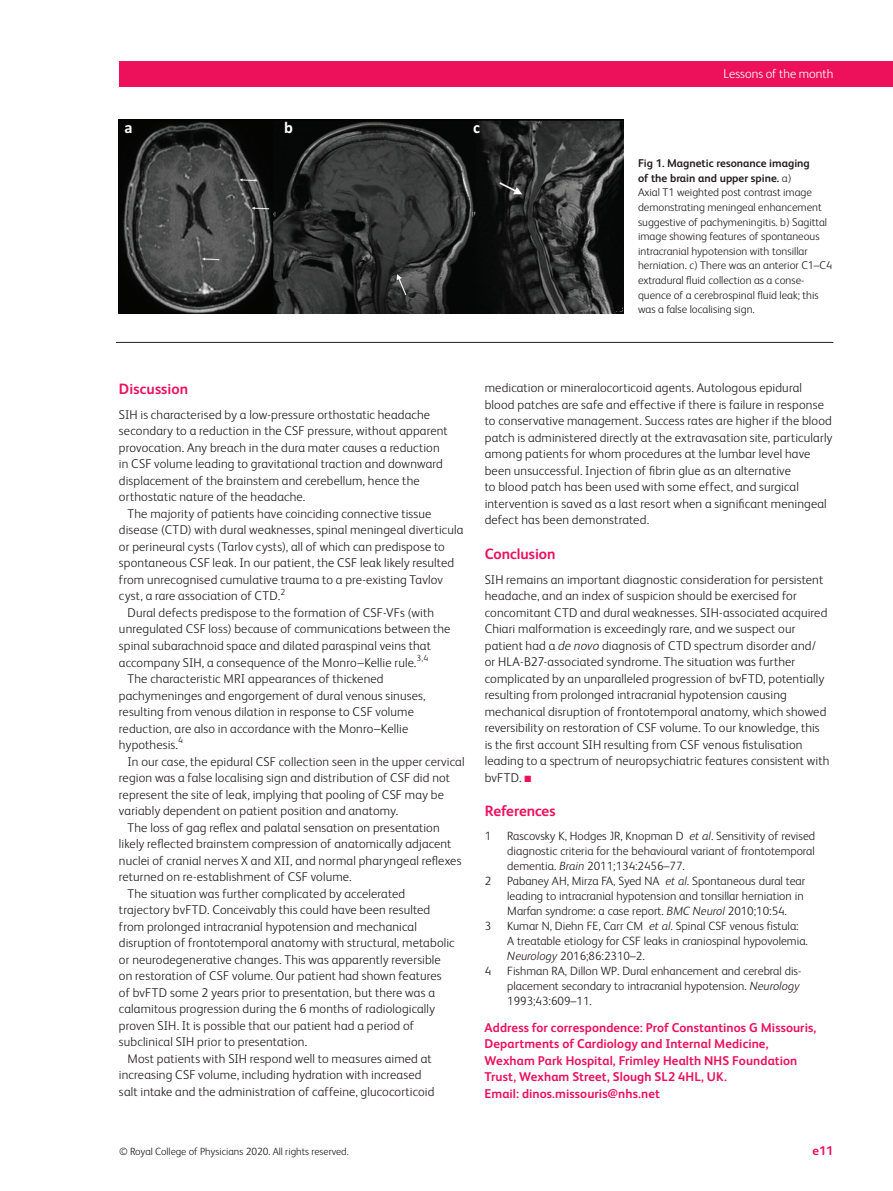
<style>
.page{position:relative;width:893px;height:1191px;background:#fff}
.page>*{position:absolute;margin:0;border:0;box-sizing:border-box;transform-origin:0 0}
.t1{font:700 16.5px "Calibri";color:#fff}
.body_CONCLUSIONS{font:700 15px "FS Albert";color:#ed105b}
.back_ref-list_TITLE{font:700 15px "FS Albert";letter-spacing:-.005em;color:#ed105b}
.body_DISCUSSION{font:700 15px "FS Albert";letter-spacing:.005em;color:#ed105b}
.body_sec_P_Indent{font:300 12.75px/16.5px "FS Albert";letter-spacing:.01em;color:#231f20}
.body_sec_P_noIndent{font:300 12.75px/16.5px "FS Albert";letter-spacing:.01em;color:#231f20}
.article-meta_author{font:700 12.75px/16.5px "FS Albert";letter-spacing:.005em;color:#ed105b}
.t2{font:300 12.75px "FS Albert";letter-spacing:.005em;color:#fff}
.back_ref-list_REF{font:300 12px/15px "FS Albert";color:#231f20}
.fig_caption_P_noInde{font:300 11.25px/14.7px "FS Albert";color:#231f20}
.t3{font:300 10.5px "FS Albert";color:#231f20}
.s1{font-weight:700}
.s2{font-style:italic}
.s3{color:#ed105b}
</style>
<div class="page">
<div style="left:119px;top:62px;width:774px;height:25px;background:#ed105b"></div>
<img style="left:119px;top:119px;width:504px;height:194px">
<svg style="left:613px;top:296px;width:10px;height:16px"></svg>
<hr style="left:116px;top:342px;width:717px;height:1px;background:#231f20">
<p class="t1" style="left:124px;top:116px;width:10px">a</p>
<p class="t1" style="left:284px;top:116px;width:10px">b</p>
<p class="t1" style="left:473px;top:116px;width:8px">c</p>
<p class="t2" style="left:724px;top:66px;width:111px">Lessons of the month</p>
<p class="fig_caption_P_noInde" style="left:638px;top:156px;width:196px"><span class="s1">Fig 1. Magnetic resonance imaging<br>of the brain and upper spine.</span> a)<br>Axial T1 weighted post contrast image demonstrating meningeal enhancement suggestive of pachymeningitis. b) Sagittal image showing features of spontaneous intracranial hypotension with tonsillar herniation. c) There was an anterior C1–C4 extradural fluid collection as a conse&shy;quence of a cerebrospinal fluid leak; this was a false localising sign.</p>
<p class="body_DISCUSSION" style="left:119px;top:380px;width:71px">Discussion</p>
<p class="body_sec_P_noIndent" style="left:119px;top:406px;width:330px">SIH is characterised by a low-pressure orthostatic headache secondary to a reduction in the CSF pressure, without apparent provocation. Any breach in the dura mater causes a reduction in CSF volume leading to gravitational traction and downward displacement of the brainstem and cerebellum, hence the orthostatic nature of the headache.</p>
<p class="body_sec_P_Indent" style="left:119px;top:505px;width:346px;text-indent:9px">The majority of patients have coinciding connective tissue disease (CTD) with dural weaknesses, spinal meningeal diverticula or perineural cysts (Tarlov cysts), all of which can predispose to spontaneous CSF leak. In our patient, the CSF leak likely resulted from unrecognised cumulative trauma to a pre-existing Tavlov cyst, a rare association of CTD.<sup>2</sup></p>
<p class="body_sec_P_Indent" style="left:119px;top:604px;width:333px;text-indent:9px">Dural defects predispose to the formation of CSF-VFs (with unregulated CSF loss) because of communications between the spinal subarachnoid space and dilated paraspinal veins that accompany SIH, a consequence of the Monro–Kellie rule.<sup>3,4</sup></p>
<p class="body_sec_P_Indent" style="left:119px;top:670px;width:308px;text-indent:9px">The characteristic MRI appearances of thickened pachymeninges and engorgement of dural venous sinuses, resulting from venous dilation in response to CSF volume reduction, are also in accordance with the Monro–Kellie hypothesis.<sup>4</sup></p>
<p class="body_sec_P_Indent" style="left:119px;top:753px;width:347px;text-indent:9px">In our case, the epidural CSF collection seen in the upper cervical region was a false localising sign and distribution of CSF did not represent the site of leak, implying that pooling of CSF may be variably dependent on patient position and anatomy.</p>
<p class="body_sec_P_Indent" style="left:119px;top:819px;width:344px;text-indent:9px">The loss of gag reflex and palatal sensation on presentation likely reflected brainstem compression of anatomically adjacent nuclei of cranial nerves X and XII, and normal pharyngeal reflexes returned on re-establishment of CSF volume.</p>
<p class="body_sec_P_Indent" style="left:119px;top:885px;width:337px;text-indent:9px">The situation was further complicated by accelerated trajectory bvFTD. Conceivably this could have been resulted from prolonged intracranial hypotension and mechanical disruption of frontotemporal anatomy with structural, metabolic or neurodegenerative changes. This was apparently reversible on restoration of CSF volume. Our patient had shown features of bvFTD some 2 years prior to presentation, but there was a calamitous progression during the 6 months of radiologically proven SIH. It is possible that our patient had a period of subclinical SIH prior to presentation.</p>
<p class="body_sec_P_Indent" style="left:119px;top:1050px;width:317px;text-indent:9px">Most patients with SIH respond well to measures aimed at increasing CSF volume, including hydration with increased salt intake and the administration of caffeine, glucocorticoid</p>
<p class="body_sec_P_Indent" style="left:485px;top:379px;width:349px">medication or mineralocorticoid agents. Autologous epidural blood patches are safe and effective if there is failure in response to conservative management. Success rates are higher if the blood patch is administered directly at the extravasation site, particularly among patients for whom procedures at the lumbar level have been unsuccessful. Injection of fibrin glue as an alternative<br>to blood patch has been used with some effect, and surgical intervention is saved as a last resort when a significant meningeal defect has been demonstrated.</p>
<p class="body_CONCLUSIONS" style="left:485px;top:545px;width:72px">Conclusion</p>
<p class="body_sec_P_noIndent" style="left:485px;top:571px;width:346px">SIH remains an important diagnostic consideration for persistent headache, and an index of suspicion should be exercised for concomitant CTD and dural weaknesses. SIH-associated acquired Chiari malformation is exceedingly rare, and we suspect our patient had a <span class="s2">de novo</span> diagnosis of CTD spectrum disorder and/ or HLA-B27-associated syndrome. The situation was further complicated by an unparalleled progression of bvFTD, potentially resulting from prolonged intracranial hypotension causing mechanical disruption of frontotemporal anatomy, which showed reversibility on restoration of CSF volume. To our knowledge, this is the first account SIH resulting from CSF venous fistulisation leading to a spectrum of neuropsychiatric features consistent with bvFTD. <span class="s3">■</span></p>
<p class="back_ref-list_TITLE" style="left:485px;top:802px;width:72px">References</p>
<p class="back_ref-list_REF" style="left:485px;top:828px;width:8px">1</p>
<p class="back_ref-list_REF" style="left:507px;top:828px;width:309px;text-align:justify">Rascovsky K, Hodges JR, Knopman D <span class="s2">et al</span>. Sensitivity of revised diagnostic criteria for the behavioural variant of frontotemporal dementia. <span class="s2">Brain</span> 2011;134:2456–77.</p>
<p class="back_ref-list_REF" style="left:485px;top:873px;width:8px">2</p>
<p class="back_ref-list_REF" style="left:507px;top:873px;width:300px">Pabaney AH, Mirza FA, Syed NA <span class="s2">et al</span>. Spontaneous dural tear leading to intracranial hypotension and tonsillar herniation in<br>Marfan syndrome: a case report. <span class="s2">BMC Neurol</span> 2010;10:54.</p>
<p class="back_ref-list_REF" style="left:485px;top:918px;width:8px">3</p>
<p class="back_ref-list_REF" style="left:507px;top:918px;width:302px">Kumar N, Diehn FE, Carr CM <span class="s2">et al</span>. Spinal CSF venous fistula:<br>A treatable etiology for CSF leaks in craniospinal hypovolemia.<br><span class="s2">Neurology</span> 2016;86:2310–2.</p>
<p class="back_ref-list_REF" style="left:485px;top:963px;width:8px">4</p>
<p class="back_ref-list_REF" style="left:507px;top:963px;width:296px">Fishman RA, Dillon WP. Dural enhancement and cerebral dis&shy;placement secondary to intracranial hypotension. <span class="s2">Neurology<br></span>1993;43:609–11.</p>
<p class="article-meta_author" style="left:485px;top:1019px;width:333px">Address for correspondence: Prof Constantinos G Missouris, Departments of Cardiology and Internal Medicine, Wexham Park Hospital, Frimley Health NHS Foundation Trust, Wexham Street, Slough SL2 4HL, UK.<br>Email: dinos.missouris@nhs.net</p>
<p class="t3" style="left:119px;top:1145px;width:231px">© Royal College of Physicians 2020. All rights reserved.</p>
<p class="article-meta_author" style="left:812px;top:1142px;width:22px">e11</p>
</div>
